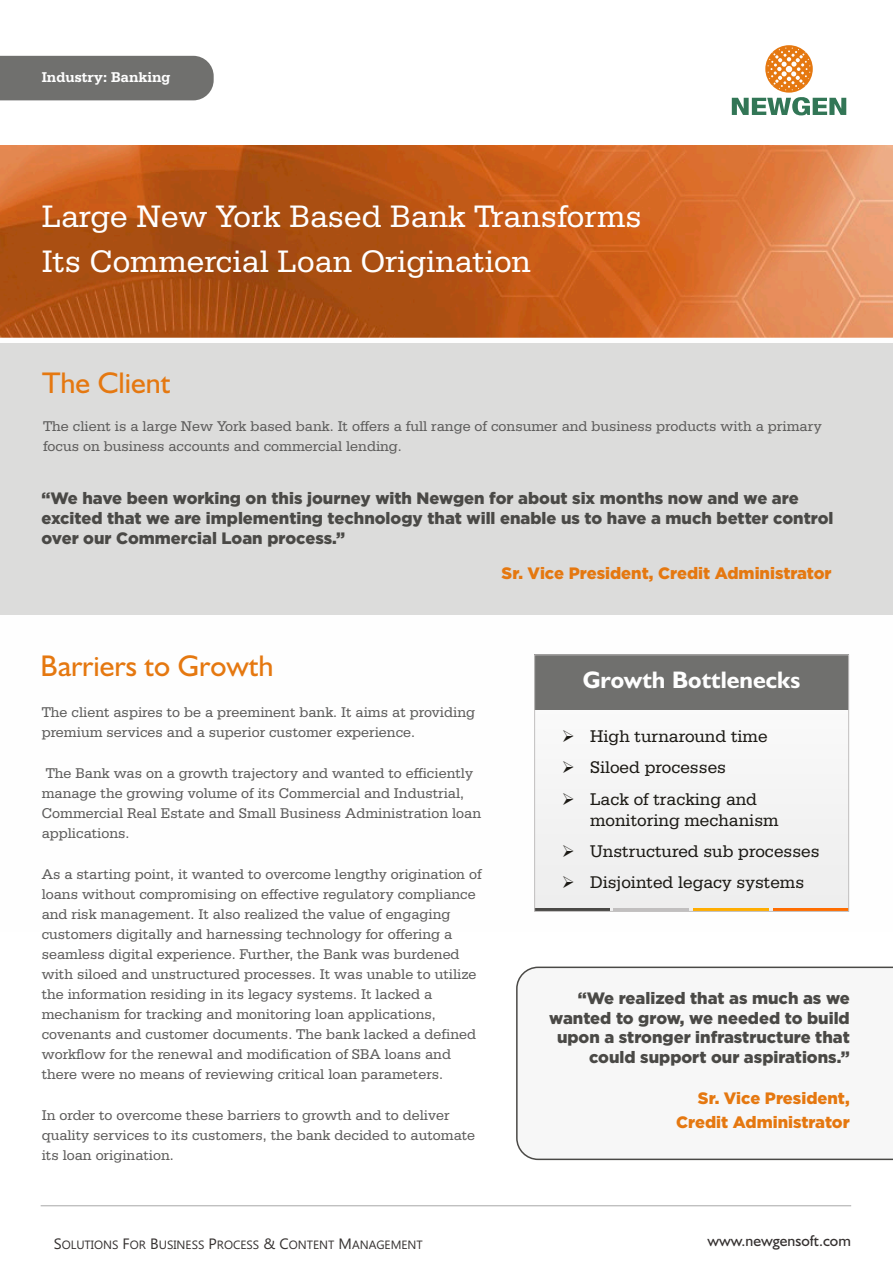
<style>
.page{position:relative;width:893px;height:1263px;background:#fff}
.page>*{position:absolute;margin:0;border:0;box-sizing:border-box;transform-origin:0 0}
.t1{font:33px/45.6px "Serifa BT";color:#fefefe}
.t2{font:30px "Humanist 521 BT";color:#e57810}
.t3{font:700 24px "Humanist 521 BT";color:#fefefe}
.t4{font:18px/20.9px "Serifa BT";color:#1c1a15}
.t5{font:900 16.5px/19.6px "Gotham";color:#4a4946}
.t6{font:900 16.5px/23.7px "Gotham";color:#e57810;text-align:right}
.t7{font:15.75px "Humanist 521 BT";color:#353130}
.t8{font:15px/20px "Serifa BT";color:#5d5c5b}
.t9{font:700 15px "Serifa BT";color:#fefefe}
.t10{font:12px "Segoe UI";color:#353130}
.s1{font-size:15px}
</style>
<div class="page">
<img style="left:0;top:145px;width:893px;height:193px">
<div style="left:0;top:56px;width:214px;height:44px;background:#70706e"></div>
<svg style="left:732px;top:97px;width:114px;height:18px"></svg>
<svg style="left:765px;top:45px;width:48px;height:48px"></svg>
<svg style="left:767px;top:48px;width:43px;height:42px"></svg>
<hr style="left:41px;top:1205px;width:810px;height:1px;background:#a8a8a8">
<div style="left:0;top:343px;width:893px;height:271px;background:#dcdcdb"></div>
<div style="left:535px;top:655px;width:314px;height:256px;background:#f3f3f3"></div>
<div style="left:535px;top:655px;width:314px;height:54px;background:#70706e"></div>
<hr style="left:774px;top:908px;width:75px;height:3px;background:#ff6d00">
<hr style="left:694px;top:908px;width:75px;height:3px;background:#ffad00">
<hr style="left:614px;top:908px;width:75px;height:3px;background:#c1bfbf">
<hr style="left:535px;top:908px;width:74px;height:3px;background:#4a4946">
<div style="left:534px;top:655px;width:315px;height:256px;border:1px solid #c1bfbf"></div>
<svg style="left:516px;top:966px;width:377px;height:195px"></svg>
<p class="t9" style="left:42px;top:71px;width:130px">Industry: Banking</p>
<h1 class="t1" style="left:42px;top:195px;width:601px">Large New York Based Bank Transforms<br>Its Commercial Loan Origination</h1>
<h2 class="t2" style="left:42px;top:370px;width:130px">The Client</h2>
<p class="t8" style="left:43px;top:417px;width:780px">The client is a large New York based bank. It offers a full range of consumer and business products with a primary focus on business accounts and commercial lending.</p>
<p class="t5" style="left:42px;top:490px;width:793px">“We have been working on this journey with Newgen for about six months now and we are excited that we are implementing technology that will enable us to have a much better control over our Commercial Loan process.”</p>
<p class="t6" style="left:502px;top:562px;width:331px">Sr. Vice President, Credit Administrator</p>
<h2 class="t2" style="left:41px;top:653px;width:234px">Barriers to Growth</h2>
<p class="t8" style="left:42px;top:703px;width:435px">The client aspires to be a preeminent bank. It aims at providing premium services and a superior customer experience.</p>
<p class="t8" style="left:42px;top:764px;width:441px">The Bank was on a growth trajectory and wanted to efficiently manage the growing volume of its Commercial and Industrial, Commercial Real Estate and Small Business Administration loan applications.</p>
<p class="t8" style="left:42px;top:865px;width:441px">As a starting point, it wanted to overcome lengthy origination of loans without compromising on effective regulatory compliance and risk management. It also realized the value of engaging customers digitally and harnessing technology for offering a seamless digital experience. Further, the Bank was burdened with siloed and unstructured processes. It was unable to utilize the information residing in its legacy systems. It lacked a mechanism for tracking and monitoring loan applications, covenants and customer documents. The bank lacked a defined workflow for the renewal and modification of SBA loans and there were no means of reviewing critical loan parameters.</p>
<p class="t8" style="left:42px;top:1106px;width:435px">In order to overcome these barriers to growth and to deliver quality services to its customers, the bank decided to automate its loan origination.</p>
<h3 class="t3" style="left:583px;top:669px;width:219px">Growth Bottlenecks</h3>
<p class="t4" style="left:562px;top:727px;width:207px">➢ High turnaround time</p>
<p class="t4" style="left:562px;top:758px;width:166px">➢ Siloed processes</p>
<p class="t4" style="left:590px;top:790px;width:190px;text-indent:-28px">➢ Lack of tracking and monitoring mechanism</p>
<p class="t4" style="left:562px;top:842px;width:259px">➢ Unstructured sub processes</p>
<p class="t4" style="left:562px;top:873px;width:244px">➢ Disjointed legacy systems</p>
<p class="t5" style="left:549px;top:989px;width:302px;text-align:right">“We realized that as much as we wanted to grow, we needed to build upon a stronger infrastructure that could support our aspirations.”</p>
<p class="t6" style="left:676px;top:1087px;width:175px">Sr. Vice President,<br>Credit Administrator</p>
<p class="t10" style="left:54px;top:1240px;width:370px"><span class="s1">S</span>OLUTIONS <span class="s1">F</span>OR <span class="s1">B</span>USINESS <span class="s1">P</span>ROCESS <span class="s1">&amp; C</span>ONTENT <span class="s1">M</span>ANAGEMENT</p>
<p class="t7" style="left:707px;top:1234px;width:145px">www.newgensoft.com</p>
</div>
